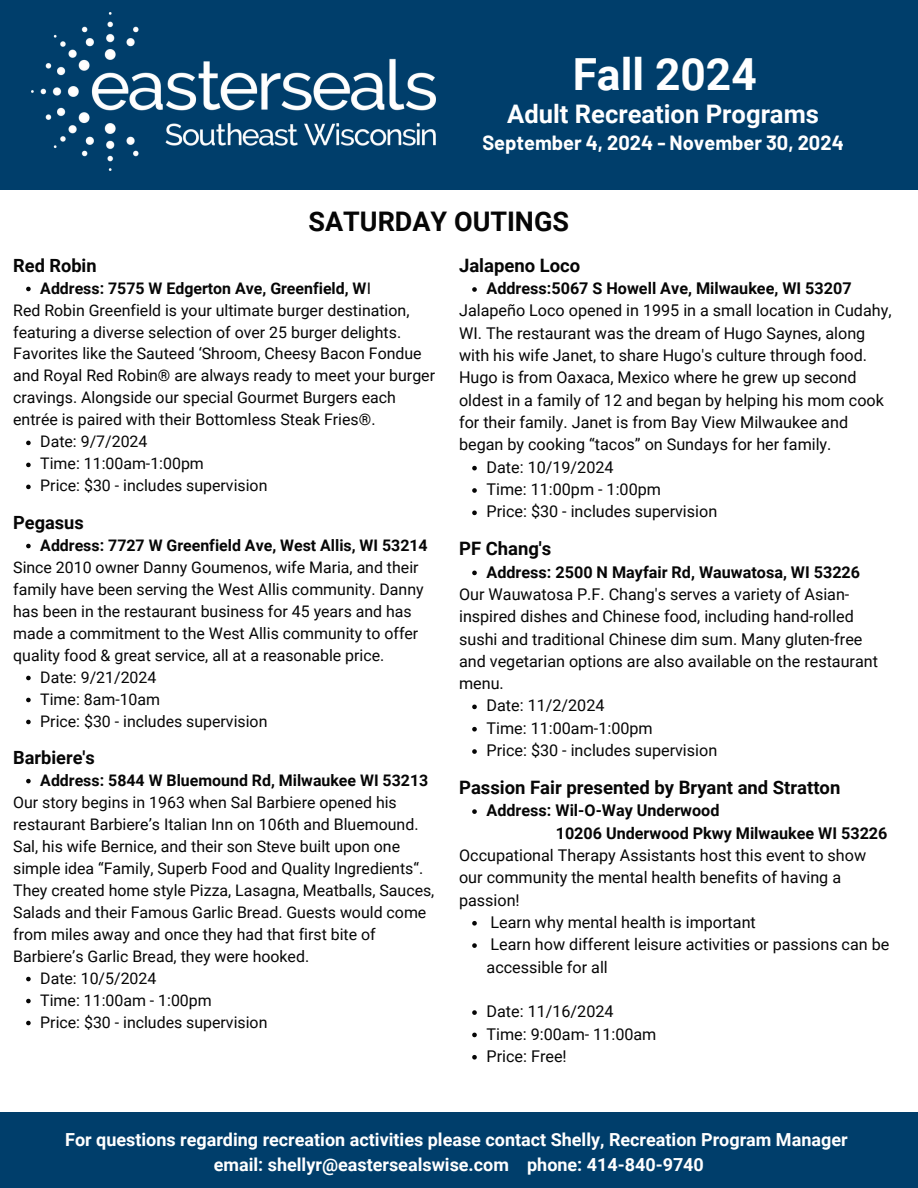
<style>
.page{position:relative;width:918px;height:1188px;background:#fff}
.page>*{position:absolute;margin:0;border:0;box-sizing:border-box;transform-origin:0 0}
.t1{font:700 44.25px "Roboto";color:#fff}
.t2{font:700 27px "Roboto";color:#060606}
.t3{font:700 25.65px "Roboto";color:#fff}
.t4{font:700 20.1px "Barlow";color:#fff}
.t5{font:700 18.45px "Roboto";color:#060606}
.t6{font:700 18.15px "Roboto";color:#060606}
.t7{font:700 18px/24.8px "Roboto";color:#fff;text-align:center}
.t8{font:16.2px/22.4px "Roboto";color:#060606}
.t9{font:700 16.2px "Roboto";color:#060606}
.t10{font:15.9px/22px "Roboto";color:#060606}
.t11{font:700 15.9px "Roboto";color:#060606}
.s1{font-weight:400}
</style>
<div class="page">
<div style="left:0;top:0;width:918px;height:190px;background:#003e6b"></div>
<img style="left:32px;top:13px;width:404px;height:157px">
<div style="left:0;top:1112px;width:918px;height:76px;background:#003e6b"></div>
<svg style="left:26px;top:287px;width:5px;height:4px"></svg>
<svg style="left:26px;top:441px;width:5px;height:4px"></svg>
<svg style="left:26px;top:463px;width:5px;height:4px"></svg>
<svg style="left:26px;top:485px;width:5px;height:4px"></svg>
<svg style="left:26px;top:544px;width:5px;height:4px"></svg>
<svg style="left:26px;top:676px;width:5px;height:4px"></svg>
<svg style="left:26px;top:698px;width:5px;height:4px"></svg>
<svg style="left:26px;top:720px;width:5px;height:4px"></svg>
<svg style="left:26px;top:779px;width:5px;height:4px"></svg>
<svg style="left:26px;top:977px;width:5px;height:4px"></svg>
<svg style="left:26px;top:999px;width:5px;height:4px"></svg>
<svg style="left:26px;top:1021px;width:5px;height:4px"></svg>
<svg style="left:472px;top:287px;width:5px;height:5px"></svg>
<svg style="left:472px;top:466px;width:5px;height:4px"></svg>
<svg style="left:472px;top:488px;width:5px;height:5px"></svg>
<svg style="left:472px;top:511px;width:5px;height:4px"></svg>
<svg style="left:472px;top:571px;width:5px;height:4px"></svg>
<svg style="left:472px;top:705px;width:5px;height:4px"></svg>
<svg style="left:472px;top:727px;width:5px;height:5px"></svg>
<svg style="left:472px;top:749px;width:5px;height:5px"></svg>
<svg style="left:472px;top:809px;width:5px;height:5px"></svg>
<svg style="left:472px;top:921px;width:5px;height:5px"></svg>
<svg style="left:472px;top:943px;width:5px;height:5px"></svg>
<svg style="left:472px;top:1010px;width:5px;height:5px"></svg>
<svg style="left:472px;top:1033px;width:5px;height:4px"></svg>
<svg style="left:472px;top:1055px;width:5px;height:5px"></svg>
<p class="t1" style="left:573px;top:49px;width:186px">Fall 2024</p>
<p class="t3" style="left:507px;top:99px;width:313px">Adult Recreation Programs</p>
<p class="t4" style="left:482px;top:130px;width:363px">September 4, 2024 - November 30, 2024</p>
<p class="t2" style="left:309px;top:206px;width:262px">SATURDAY OUTINGS</p>
<h1 class="t6" style="left:13px;top:255px;width:85px">Red Robin</h1>
<h3 class="t11" style="left:40px;top:279px;width:332px">Address: 7575 W Edgerton Ave, Greenfield, W<span class="s1">I</span></h3>
<h5 class="t10" style="left:13px;top:299px;width:423px">Red Robin Greenfield is your ultimate burger destination, featuring a diverse selection of over 25 burger delights.<br>Favorites like the Sauteed ‘Shroom, Cheesy Bacon Fondue and Royal Red Robin® are always ready to meet your burger cravings. Alongside our special Gourmet Burgers each entrée is paired with their Bottomless Steak Fries®.</h5>
<h2 class="t10" style="left:40px;top:431px;width:109px">Date: 9/7/2024</h2>
<h4 class="t10" style="left:40px;top:453px;width:165px">Time: 11:00am-1:00pm</h4>
<p class="t10" style="left:40px;top:475px;width:229px">Price: $30 - includes supervision</p>
<p class="t6" style="left:13px;top:512px;width:72px">Pegasus</p>
<p class="t11" style="left:40px;top:536px;width:389px">Address: 7727 W Greenfield Ave, West Allis, WI 53214</p>
<p class="t10" style="left:13px;top:556px;width:412px">Since 2010 owner Danny Goumenos, wife Maria, and their family have been serving the West Allis community. Danny has been in the restaurant business for 45 years and has made a commitment to the West Allis community to offer quality food &amp; great service, all at a reasonable price.</p>
<p class="t10" style="left:40px;top:666px;width:118px">Date: 9/21/2024</p>
<h4 class="t10" style="left:40px;top:688px;width:121px">Time: 8am-10am</h4>
<p class="t10" style="left:40px;top:710px;width:229px">Price: $30 - includes supervision</p>
<p class="t6" style="left:13px;top:747px;width:83px">Barbiere's</p>
<p class="t11" style="left:40px;top:771px;width:389px">Address: 5844 W Bluemound Rd, Milwaukee WI 53213</p>
<p class="t10" style="left:13px;top:791px;width:423px">Our story begins in 1963 when Sal Barbiere opened his restaurant Barbiere’s Italian Inn on 106th and Bluemound.<br>Sal, his wife Bernice, and their son Steve built upon one simple idea “Family, Superb Food and Quality Ingredients“.<br>They created home style Pizza, Lasagna, Meatballs, Sauces, Salads and their Famous Garlic Bread. Guests would come from miles away and once they had that first bite of Barbiere’s Garlic Bread, they were hooked.</p>
<p class="t10" style="left:40px;top:967px;width:118px">Date: 10/5/2024</p>
<h4 class="t10" style="left:40px;top:989px;width:173px">Time: 11:00am - 1:00pm</h4>
<p class="t10" style="left:40px;top:1011px;width:229px">Price: $30 - includes supervision</p>
<p class="t5" style="left:459px;top:255px;width:123px">Jalapeno Loco</p>
<p class="t9" style="left:487px;top:279px;width:367px">Address:5067 S Howell Ave, Milwaukee, WI 53207</p>
<p class="t8" style="left:459px;top:300px;width:434px">Jalapeño Loco opened in 1995 in a small location in Cudahy, WI. The restaurant was the dream of Hugo Saynes, along with his wife Janet, to share Hugo's culture through food.<br>Hugo is from Oaxaca, Mexico where he grew up second oldest in a family of 12 and began by helping his mom cook for their family. Janet is from Bay View Milwaukee and began by cooking “tacos” on Sundays for her family.</p>
<p class="t8" style="left:487px;top:456px;width:129px">Date: 10/19/2024</p>
<p class="t8" style="left:487px;top:478px;width:176px">Time: 11:00pm - 1:00pm</p>
<h4 class="t8" style="left:487px;top:501px;width:232px">Price: $30 - includes supervision</h4>
<p class="t5" style="left:459px;top:538px;width:94px">PF Chang's</p>
<p class="t9" style="left:487px;top:562px;width:375px">Address: 2500 N Mayfair Rd, Wauwatosa, WI 53226</p>
<p class="t8" style="left:459px;top:583px;width:420px">Our Wauwatosa P.F. Chang's serves a variety of Asian&shy;inspired dishes and Chinese food, including hand-rolled sushi and traditional Chinese dim sum. Many gluten-free and vegetarian options are also available on the restaurant menu.</p>
<p class="t8" style="left:487px;top:695px;width:119px">Date: 11/2/2024</p>
<p class="t8" style="left:487px;top:717px;width:168px">Time: 11:00am-1:00pm</p>
<h4 class="t8" style="left:487px;top:739px;width:232px">Price: $30 - includes supervision</h4>
<p class="t5" style="left:459px;top:777px;width:383px">Passion Fair presented by Bryant and Stratton</p>
<p class="t9" style="left:487px;top:801px;width:234px">Address: Wil-O-Way Underwood</p>
<p class="t9" style="left:556px;top:824px;width:333px">10206 Underwood Pkwy Milwaukee WI 53226</p>
<p class="t8" style="left:459px;top:844px;width:409px">Occupational Therapy Assistants host this event to show our community the mental health benefits of having a passion!</p>
<p class="t8" style="left:491px;top:911px;width:267px">Learn why mental health is important</p>
<p class="t8" style="left:487px;top:934px;width:404px">Learn how different leisure activities or passions can be accessible for all</p>
<p class="t8" style="left:487px;top:1001px;width:129px">Date: 11/16/2024</p>
<p class="t8" style="left:487px;top:1023px;width:171px">Time: 9:00am- 11:00am</p>
<p class="t8" style="left:487px;top:1045px;width:82px">Price: Free!</p>
<h4 class="t7" style="left:65px;top:1128px;width:784px">For questions regarding recreation activities please contact Shelly, Recreation Program Manager email: shellyr@eastersealswise.com phone: 414-840-9740</h4>
</div>
